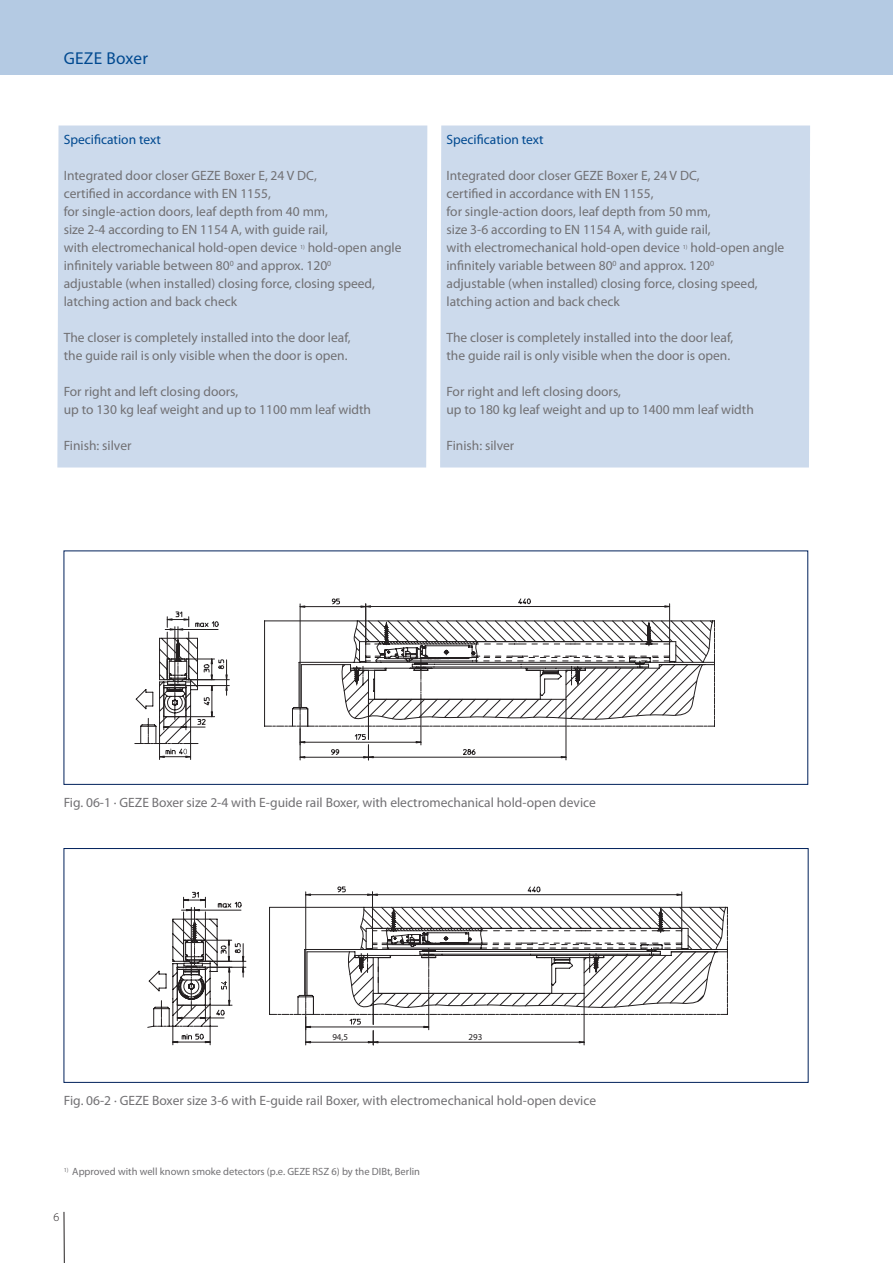
<style>
.page{position:relative;width:893px;height:1263px;background:#fff}
.page>*{position:absolute;margin:0;border:0;box-sizing:border-box;transform-origin:0 0}
.t1{font:17.25px "Myriad Pro";letter-spacing:.015em;color:#004990}
.t2{font:13.5px/18px "Myriad Pro";color:#717073}
.t3{font:13.5px "Myriad Pro";color:#004990}
.t4{font:300 12px "Myriad Pro";color:#231f20}
.t5{font:10.5px "Myriad Pro";color:#717073}
.t6{font:9px "Myriad Pro";color:#231f20}
</style>
<div class="page">
<svg style="left:64px;top:1211px;width:1px;height:52px"></svg>
<div style="left:0;top:0;width:893px;height:74px;background:#b4cae3"></div>
<svg style="left:135px;top:598px;width:580px;height:162px"></svg>
<div style="left:64px;top:551px;width:744px;height:234px;border:1px solid #00215b"></div>
<svg style="left:148px;top:887px;width:579px;height:158px"></svg>
<div style="left:64px;top:848px;width:744px;height:235px;border:1px solid #00215b"></div>
<div style="left:57px;top:126px;width:370px;height:342px;background:#ccdaec"></div>
<div style="left:440px;top:126px;width:370px;height:342px;background:#ccdaec"></div>
<p class="t1" style="left:64px;top:52px;width:86px">GEZE Boxer</p>
<p class="t3" style="left:64px;top:134px;width:99px">Specification text</p>
<p class="t2" style="left:64px;top:167px;width:339px">Integrated door closer GEZE Boxer E, 24 V DC,<br>certified in accordance with EN 1155,<br>for single-action doors, leaf depth from 40 mm,<br>size 2-4 according to EN 1154 A, with guide rail,<br>with electromechanical hold-open device <sup>1)</sup> hold-open angle infinitely variable between 80<sup>0</sup> and approx. 120<sup>0<br></sup>adjustable (when installed) closing force, closing speed, latching action and back check</p>
<p class="t2" style="left:64px;top:329px;width:288px">The closer is completely installed into the door leaf, the guide rail is only visible when the door is open.</p>
<p class="t2" style="left:64px;top:383px;width:309px">For right and left closing doors,<br>up to 130 kg leaf weight and up to 1100 mm leaf width</p>
<p class="t2" style="left:64px;top:437px;width:69px">Finish: silver</p>
<p class="t3" style="left:446px;top:134px;width:99px">Specification text</p>
<p class="t2" style="left:446px;top:167px;width:339px">Integrated door closer GEZE Boxer E, 24 V DC,<br>certified in accordance with EN 1155,<br>for single-action doors, leaf depth from 50 mm,<br>size 3-6 according to EN 1154 A, with guide rail,<br>with electromechanical hold-open device <sup>1)</sup> hold-open angle infinitely variable between 80<sup>0</sup> and approx. 120<sup>0<br></sup>adjustable (when installed) closing force, closing speed, latching action and back check</p>
<p class="t2" style="left:446px;top:329px;width:288px">The closer is completely installed into the door leaf, the guide rail is only visible when the door is open.</p>
<p class="t2" style="left:446px;top:383px;width:309px">For right and left closing doors,<br>up to 180 kg leaf weight and up to 1400 mm leaf width</p>
<p class="t2" style="left:446px;top:437px;width:69px">Finish: silver</p>
<p class="t2" style="left:64px;top:795px;width:534px">Fig. 06-1 · GEZE Boxer size 2-4 with E-guide rail Boxer, with electromechanical hold-open device</p>
<p class="t6" style="left:332px;top:1034px;width:17px">94,5</p>
<p class="t6" style="left:468px;top:1034px;width:15px">293</p>
<p class="t2" style="left:64px;top:1093px;width:534px">Fig. 06-2 · GEZE Boxer size 3-6 with E-guide rail Boxer, with electromechanical hold-open device</p>
<p class="t5" style="left:64px;top:1168px;width:358px"><sup>1)</sup> Approved with well known smoke detectors (p.e. GEZE RSZ 6) by the DIBt, Berlin</p>
<p class="t4" style="left:54px;top:1212px;width:7px">6</p>
</div>
